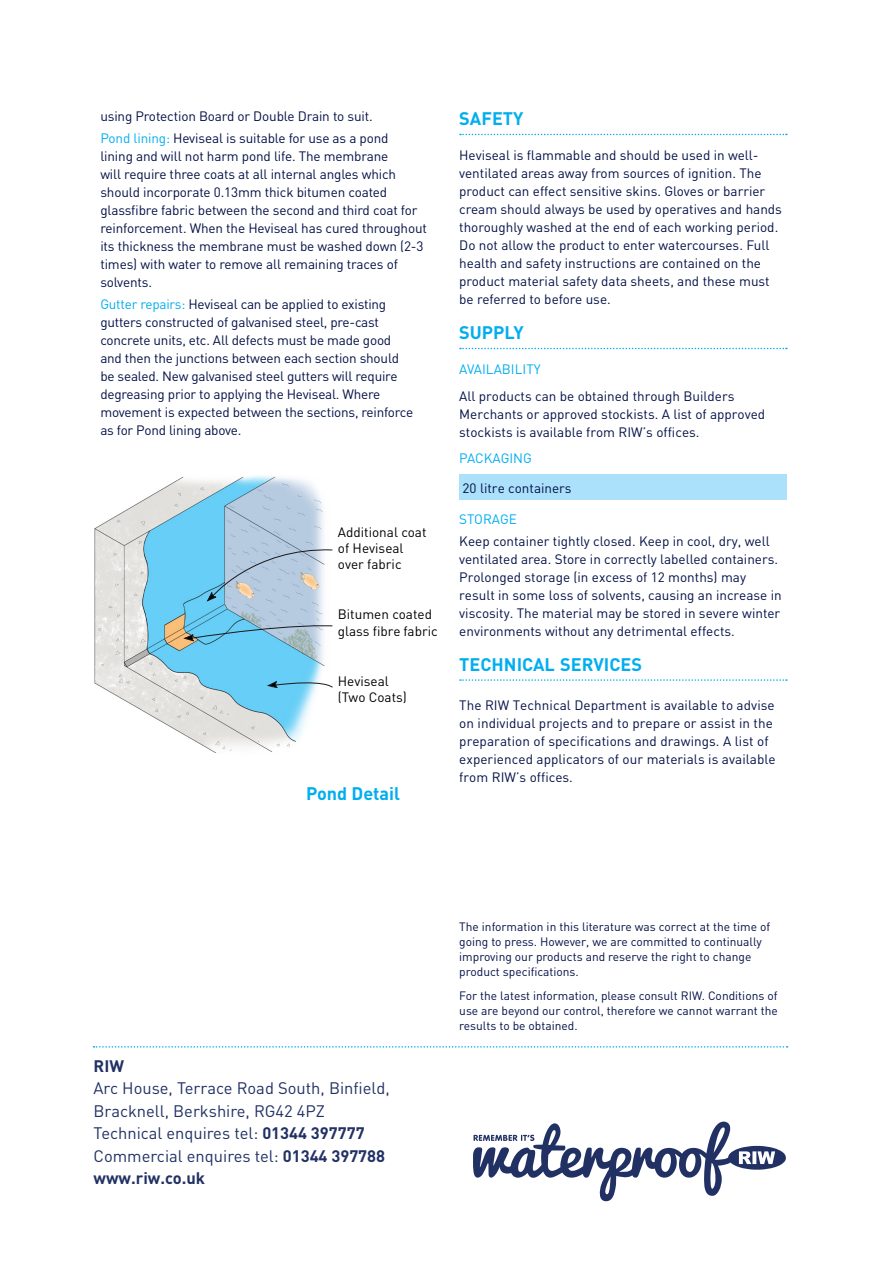
<style>
.page{position:relative;width:893px;height:1263px;background:#fff}
.page>*{position:absolute;margin:0;border:0;box-sizing:border-box;transform-origin:0 0}
.t1{font:700 18px "DIN";color:#00aeef}
.t2{font:16.5px/22.5px "DIN";color:#213164}
.t3{font:700 16.5px "DIN";color:#213164}
.t4{font:13.5px/18px "DIN";color:#031046}
.t5{font:13.5px/16.2px "DIN";color:#000}
.t6{font:13.5px "DIN";color:#00aeef}
.t7{font:12px/15px "DIN";color:#031046}
.s1{color:#00aeef}
.s2{font-weight:700}
</style>
<div class="page">
<div style="left:459px;top:474px;width:328px;height:26px;background:#abe1fa"></div>
<svg style="left:473px;top:1121px;width:313px;height:81px"></svg>
<svg style="left:94px;top:1046px;width:694px;height:1px"></svg>
<svg style="left:460px;top:134px;width:327px;height:1px"></svg>
<svg style="left:460px;top:348px;width:327px;height:1px"></svg>
<svg style="left:460px;top:679px;width:327px;height:2px"></svg>
<img style="left:94px;top:476px;width:230px;height:277px">
<svg style="left:185px;top:547px;width:148px;height:141px;background:#93cae4"></svg>
<p class="t4" style="left:100px;top:105px;width:290px;line-height:22.2px">using Protection Board or Double Drain to suit.<br><span class="s1">Pond lining:</span> Heviseal is suitable for use as a pond</p>
<p class="t4" style="left:100px;top:147px;width:328px">lining and will not harm pond life. The membrane<br>will require three coats at all internal angles which should incorporate 0.13mm thick bitumen coated glassfibre fabric between the second and third coat for reinforcement. When the Heviseal has cured throughout its thickness the membrane must be washed down (2-3 times) with water to remove all remaining traces of solvents.</p>
<p class="t4" style="left:100px;top:296px;width:314px"><span class="s1">Gutter repairs:</span> Heviseal can be applied to existing gutters constructed of galvanised steel, pre-cast concrete units, etc. All defects must be made good and then the junctions between each section should be sealed. New galvanised steel gutters will require degreasing prior to applying the Heviseal. Where movement is expected between the sections, reinforce as for Pond lining above.</p>
<p class="t5" style="left:338px;top:524px;width:90px">Additional coat of Heviseal over fabric</p>
<p class="t5" style="left:338px;top:606px;width:101px">Bitumen coated glass fibre fabric</p>
<p class="t5" style="left:338px;top:673px;width:71px">Heviseal (Two Coats)</p>
<h1 class="t1" style="left:306px;top:781px;width:95px">Pond Detail</h1>
<h1 class="t1" style="left:459px;top:107px;width:66px">SAFETY</h1>
<p class="t4" style="left:459px;top:147px;width:324px">Heviseal is flammable and should be used in well&shy;ventilated areas away from sources of ignition. The product can effect sensitive skins. Gloves or barrier cream should always be used by operatives and hands thoroughly washed at the end of each working period.<br>Do not allow the product to enter watercourses. Full health and safety instructions are contained on the product material safety data sheets, and these must be referred to before use.</p>
<h1 class="t1" style="left:459px;top:321px;width:66px">SUPPLY</h1>
<p class="t6" style="left:459px;top:362px;width:83px">AVAILABILITY</p>
<p class="t4" style="left:459px;top:387px;width:308px">All products can be obtained through Builders<br>Merchants or approved stockists. A list of approved stockists is available from RIW’s offices.</p>
<p class="t6" style="left:459px;top:451px;width:74px">PACKAGING</p>
<p class="t4" style="left:463px;top:479px;width:111px">20 litre containers</p>
<p class="t6" style="left:459px;top:511px;width:59px">STORAGE</p>
<p class="t4" style="left:459px;top:532px;width:324px">Keep container tightly closed. Keep in cool, dry, well ventilated area. Store in correctly labelled containers.<br>Prolonged storage (in excess of 12 months) may result in some loss of solvents, causing an increase in viscosity. The material may be stored in severe winter environments without any detrimental effects.</p>
<h1 class="t1" style="left:459px;top:652px;width:184px">TECHNICAL SERVICES</h1>
<p class="t4" style="left:459px;top:696px;width:318px">The RIW Technical Department is available to advise on individual projects and to prepare or assist in the preparation of specifications and drawings. A list of experienced applicators of our materials is available from RIW’s offices.</p>
<p class="t3" style="left:94px;top:1055px;width:32px">RIW</p>
<p class="t2" style="left:94px;top:1077px;width:298px">Arc House, Terrace Road South, Binfield, Bracknell, Berkshire, RG42 4PZ Technical enquires tel: <span class="s2">01344 397777<br></span>Commercial enquires tel: <span class="s2">01344 397788 www.riw.co.uk</span></p>
<p class="t7" style="left:459px;top:919px;width:312px">The information in this literature was correct at the time of going to press. However, we are committed to continually improving our products and reserve the right to change product specifications.</p>
<p class="t7" style="left:459px;top:988px;width:320px;text-align:justify">For the latest information, please consult RIW. Conditions of use are beyond our control, therefore we cannot warrant the results to be obtained.</p>
</div>
